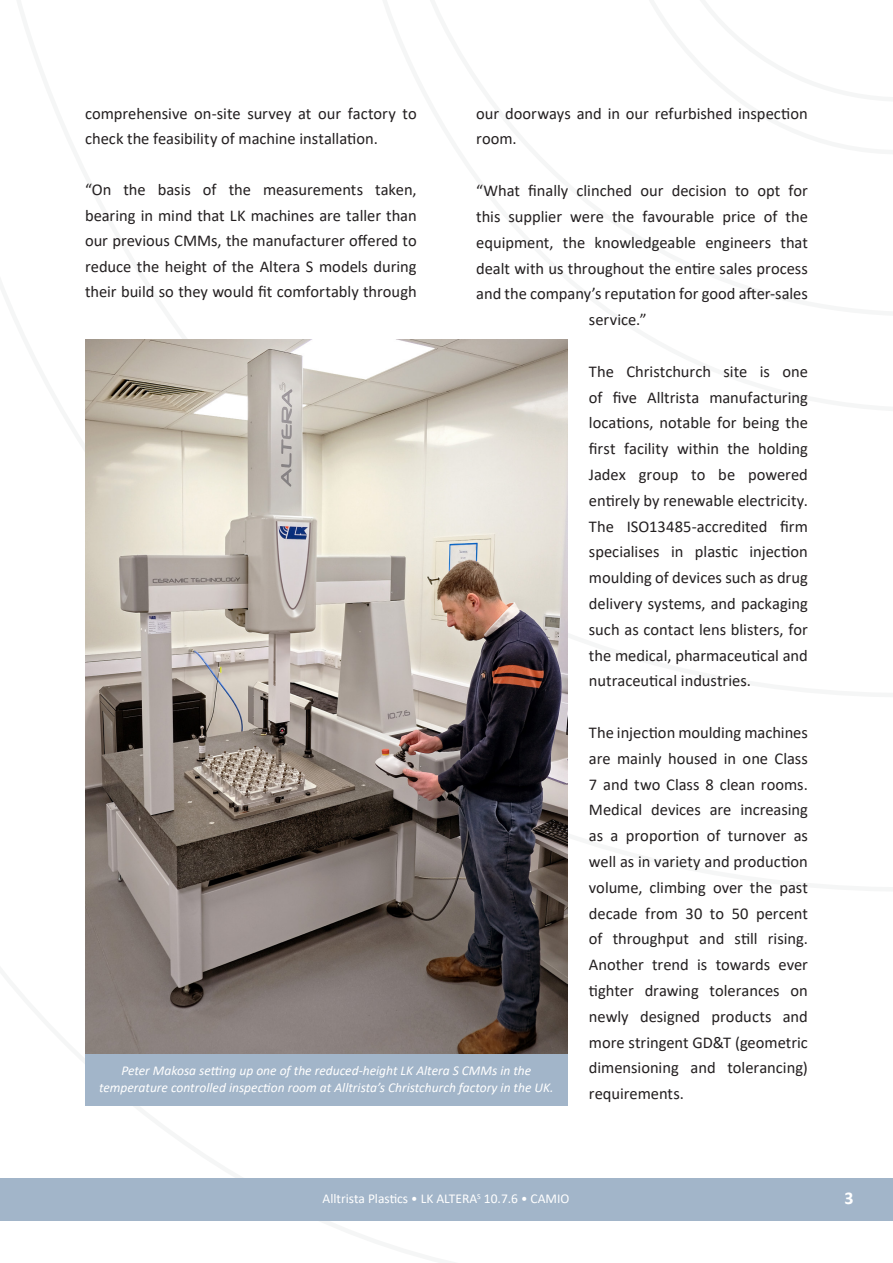
<style>
.page{position:relative;width:893px;height:1263px;background:#fff}
.page>*{position:absolute;margin:0;border:0;box-sizing:border-box;transform-origin:0 0}
.t1{font:700 18px "Calibri";color:#fff}
.t2{font:16.5px/25.8px "Calibri";color:#231f20;text-align:justify}
.t3{font:italic 13.5px "Calibri";color:#fff}
.t4{font:13.5px "Calibri";color:#fff}
.s1{font-family:"DIN Next LT Pro";font-weight:700}
</style>
<div class="page">
<div style="left:0;top:1178px;width:893px;height:42px;background:#a2b5c9"></div>
<img style="left:86px;top:339px;width:481px;height:715px">
<div style="left:85px;top:1054px;width:483px;height:52px;background:#a2b5c9"></div>
<p class="t2" style="left:85px;top:100px;width:333px">comprehensive on-site survey at our factory to check the feasibility of machine installation.</p>
<p class="t2" style="left:85px;top:177px;width:333px">“On the basis of the measurements taken, bearing in mind that LK machines are taller than our previous CMMs, the manufacturer offered to reduce the height of the Altera S models during their build so they would fit comfortably through</p>
<p class="t2" style="left:476px;top:100px;width:333px">our doorways and in our refurbished inspection room.</p>
<p class="t2" style="left:476px;top:177px;width:333px">“What finally clinched our decision to opt for</p>
<p class="t2" style="left:476px;top:203px;width:333px">this supplier were the favourable price of the</p>
<p class="t2" style="left:476px;top:229px;width:333px">equipment, the knowledgeable engineers that</p>
<p class="t2" style="left:476px;top:255px;width:333px">dealt with us throughout the entire sales process</p>
<p class="t2" style="left:476px;top:280px;width:333px">and the company’s reputation for good after-sales</p>
<p class="t2" style="left:589px;top:306px;width:59px">service.”</p>
<p class="t2" style="left:589px;top:358px;width:220px">The Christchurch site is one of five Alltrista manufacturing locations, notable for being the first facility within the holding Jadex group to be powered entirely by renewable electricity.<br>The ISO13485-accredited firm specialises in plastic injection moulding of devices such as drug delivery systems, and packaging such as contact lens blisters, for the medical, pharmaceutical and nutraceutical industries.</p>
<p class="t3" style="left:121px;top:1061px;width:411px">Peter Makosa setting up one of the reduced-height LK Altera S CMMs in the</p>
<p class="t3" style="left:99px;top:1078px;width:456px">temperature controlled inspection room at Alltrista’s Christchurch factory in the UK.</p>
<p class="t2" style="left:589px;top:719px;width:220px">The injection moulding machines are mainly housed in one Class 7 and two Class 8 clean rooms.<br>Medical devices are increasing as a proportion of turnover as well as in variety and production volume, climbing over the past decade from 30 to 50 percent of throughput and still rising.<br>Another trend is towards ever tighter drawing tolerances on newly designed products and more stringent GD&amp;T (geometric dimensioning and tolerancing) requirements.</p>
<p class="t4" style="left:323px;top:1189px;width:248px">Alltrista Plastics <span class="s1">•</span> LK ALTERA<sup>S</sup> 10.7.6 <span class="s1">•</span> CAMIO</p>
<p class="t1" style="left:845px;top:1185px;width:11px">3</p>
</div>
